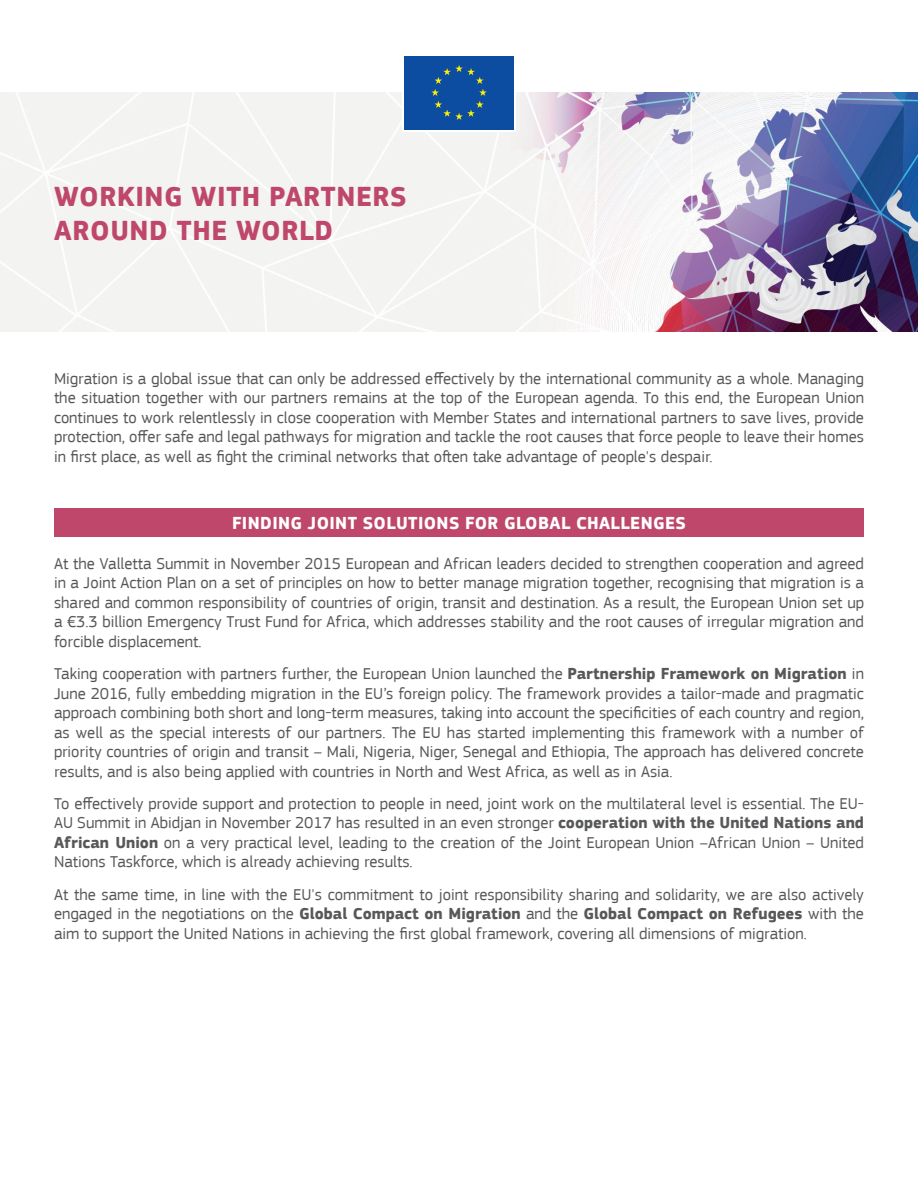
<style>
.page{position:relative;width:918px;height:1188px;background:#fff}
.page>*{position:absolute;margin:0;border:0;box-sizing:border-box;transform-origin:0 0}
.t1{font:700 28.5px "EC Square Sans Pro";letter-spacing:.02em;color:#be476b}
.t2{font:700 18px "EC Square Sans Pro";letter-spacing:.02em;color:#fff}
.t3{font:16.5px/19.5px "EC Square Sans Pro";color:#57585a;text-align:justify}
.s1{font-weight:700}
</style>
<div class="page">
<img style="left:0;top:93px;width:918px;height:238px">
<div style="left:402px;top:54px;width:114px;height:77px;background:linear-gradient(to bottom,#fff,#fff)"></div>
<div style="left:404px;top:56px;width:110px;height:73px;background:#0d4da1"></div>
<svg style="left:431px;top:65px;width:56px;height:55px"></svg>
<div style="left:54px;top:508px;width:810px;height:29px;background:#be476b"></div>
<p class="t1" style="left:54px;top:179px;width:354px">WORKING WITH PARTNERS</p>
<p class="t1" style="left:54px;top:213px;width:281px">AROUND THE WORLD</p>
<p class="t3" style="left:54px;top:369px;width:812px">Migration is a global issue that can only be addressed effectively by the international community as a whole. Managing the situation together with our partners remains at the top of the European agenda. To this end, the European Union continues to work relentlessly in close cooperation with Member States and international partners to save lives, provide protection, offer safe and legal pathways for migration and tackle the root causes that force people to leave their homes in first place, as well as fight the criminal networks that often take advantage of people's despair.</p>
<p class="t2" style="left:232px;top:512px;width:455px">FINDING JOINT SOLUTIONS FOR GLOBAL CHALLENGES</p>
<p class="t3" style="left:54px;top:554px;width:812px">At the Valletta Summit in November 2015 European and African leaders decided to strengthen cooperation and agreed in a Joint Action Plan on a set of principles on how to better manage migration together, recognising that migration is a shared and common responsibility of countries of origin, transit and destination. As a result, the European Union set up a €3.3 billion Emergency Trust Fund for Africa, which addresses stability and the root causes of irregular migration and forcible displacement.</p>
<p class="t3" style="left:54px;top:664px;width:812px">Taking cooperation with partners further, the European Union launched the <span class="s1">Partnership Framework on Migration</span> in June 2016, fully embedding migration in the EU’s foreign policy. The framework provides a tailor-made and pragmatic approach combining both short and long-term measures, taking into account the specificities of each country and region, as well as the special interests of our partners. The EU has started implementing this framework with a number of priority countries of origin and transit – Mali, Nigeria, Niger, Senegal and Ethiopia, The approach has delivered concrete results, and is also being applied with countries in North and West Africa, as well as in Asia.</p>
<p class="t3" style="left:54px;top:794px;width:812px">To effectively provide support and protection to people in need, joint work on the multilateral level is essential. The EU-AU Summit in Abidjan in November 2017 has resulted in an even stronger <span class="s1">cooperation with the United Nations and African Union</span> on a very practical level, leading to the creation of the Joint European Union –African Union – United Nations Taskforce, which is already achieving results.</p>
<p class="t3" style="left:54px;top:885px;width:812px">At the same time, in line with the EU's commitment to joint responsibility sharing and solidarity, we are also actively engaged in the negotiations on the <span class="s1">Global Compact on Migration</span> and the <span class="s1">Global Compact on Refugees</span> with the aim to support the United Nations in achieving the first global framework, covering all dimensions of migration.</p>
</div>
